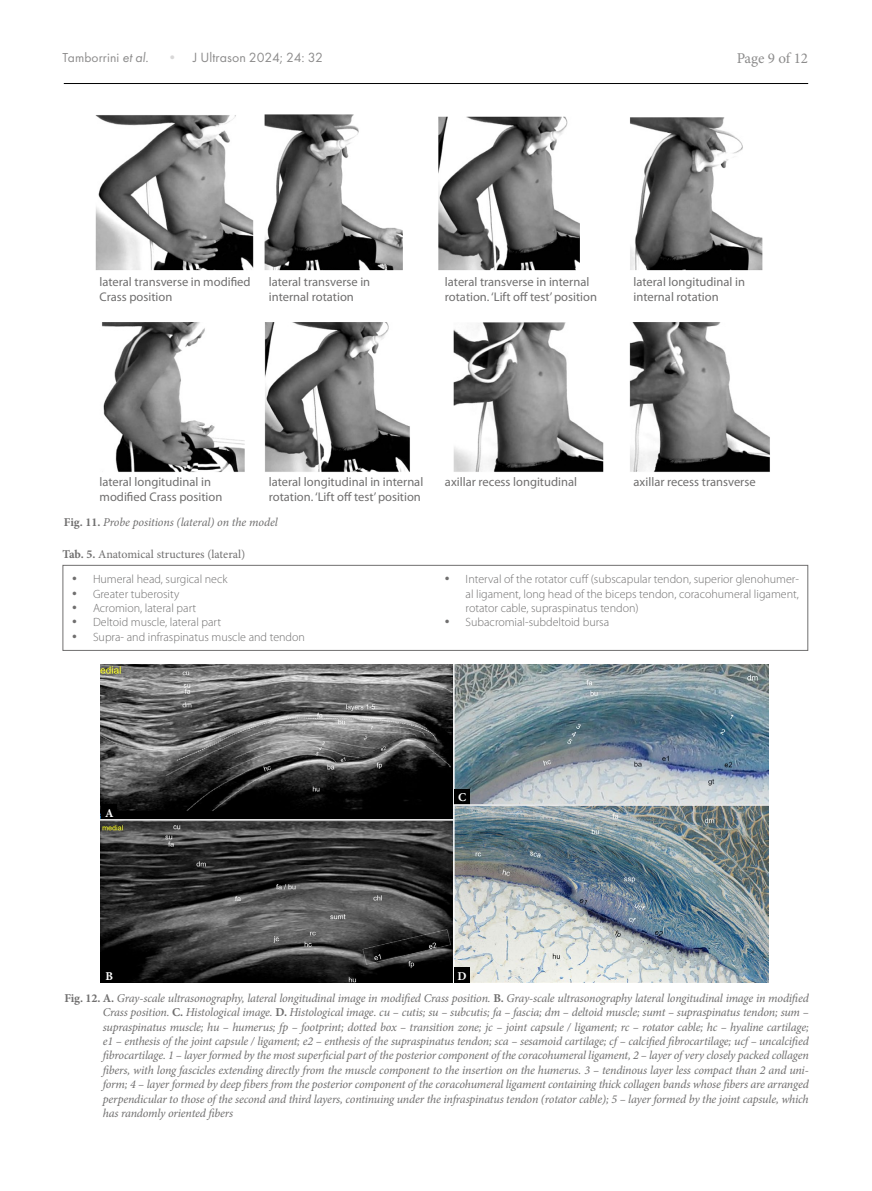
<style>
.page{position:relative;width:872px;height:1191px;background:#fff}
.page>*{position:absolute;margin:0;border:0;box-sizing:border-box;transform-origin:0 0}
.t1{font:15px "Minion Pro";letter-spacing:-.01em;color:#706f6f}
.t2{font:13.8px "Futura PT";color:#706f6f}
.t3{font:12.6px/15px "Myriad Pro";color:#706f6f}
.t4{font:italic 12px/14.4px "Minion Pro";letter-spacing:-.015em;color:#706f6f;text-align:justify}
.t5{font:300 12px/14.4px "Myriad Pro";color:#706f6f;text-align:justify}
.t6{font:12px "Minion Pro";color:#706f6f}
.t7{font:700 12px "Minion Pro";color:#fff}
.s1{font-size:13.5px}
.s2{font-style:italic}
.s3{color:#cfcece}
.s4{font-weight:700;font-style:normal}
.s5{font-weight:700}
</style>
<div class="page">
<hr style="left:64px;top:83px;width:744px;height:1px;background:#000">
<div style="left:63px;top:565px;width:745px;height:86px;border:1px solid #706f6f"></div>
<img style="left:95px;top:114px;width:675px;height:358px">
<img style="left:101px;top:664px;width:667px;height:319px">
<div style="left:101px;top:967px;width:16px;height:16px;background:#000"></div>
<div style="left:101px;top:804px;width:16px;height:16px;background:#000"></div>
<hr style="left:453px;top:662px;width:1px;height:328px;background:#fff">
<div style="left:454px;top:967px;width:16px;height:16px;background:#000"></div>
<div style="left:454px;top:789px;width:16px;height:15px;background:#000"></div>
<hr style="left:99px;top:819px;width:355px;height:1px;background:#fff">
<hr style="left:453px;top:804px;width:354px;height:1px;background:#fff">
<p class="t2" style="left:63px;top:49px;width:262px"><span class="s1">Tamborrini</span> <span class="s2">et al.</span> <span class="s3">•</span> J Ultrason 2024; 24: 32</p>
<p class="t1" style="left:736px;top:48px;width:73px">Page 9 of 12</p>
<p class="t3" style="left:100px;top:274px;width:153px">lateral transverse in modified<br>Crass position</p>
<p class="t3" style="left:269px;top:274px;width:103px">lateral transverse in internal rotation</p>
<p class="t3" style="left:445px;top:274px;width:154px">lateral transverse in internal rotation. ‘Lift off test’ position</p>
<p class="t3" style="left:633px;top:274px;width:113px">lateral longitudinal in internal rotation</p>
<p class="t3" style="left:100px;top:474px;width:124px">lateral longitudinal in modified Crass position</p>
<p class="t3" style="left:269px;top:474px;width:156px">lateral longitudinal in internal rotation. ‘Lift off test’ position</p>
<p class="t4" style="left:64px;top:515px;width:215px"><span class="s4">Fig. 11.</span> Probe positions (lateral) on the model</p>
<p class="t6" style="left:63px;top:546px;width:184px"><span class="s5">Tab. 5.</span> Anatomical structures (lateral)</p>
<p class="t5" style="left:72px;top:572px;width:157px">• Humeral head, surgical neck</p>
<p class="t5" style="left:72px;top:586px;width:109px">• Greater tuberosity</p>
<p class="t5" style="left:72px;top:600px;width:126px">• Acromion, lateral part</p>
<p class="t5" style="left:72px;top:615px;width:151px">• Deltoid muscle, lateral part</p>
<p class="t5" style="left:72px;top:629px;width:235px">• Supra- and infraspinatus muscle and tendon</p>
<p class="t3" style="left:445px;top:474px;width:134px">axillar recess longitudinal</p>
<p class="t3" style="left:633px;top:474px;width:124px">axillar recess transverse</p>
<p class="t5" style="left:465px;top:572px;width:335px;text-indent:-21px">• Interval of the rotator cuff (subscapular tendon, superior glenohumer&shy;al ligament, long head of the biceps tendon, coracohumeral ligament, rotator cable, supraspinatus tendon)</p>
<p class="t5" style="left:444px;top:615px;width:166px">• Subacromial-subdeltoid bursa</p>
<p class="t7" style="left:105px;top:804px;width:10px">A</p>
<p class="t7" style="left:458px;top:789px;width:10px">C</p>
<p class="t7" style="left:105px;top:967px;width:9px">B</p>
<p class="t7" style="left:457px;top:967px;width:11px">D</p>
<p class="t4" style="left:103px;top:990px;width:707px;text-indent:-38px"><span class="s4">Fig. 12. A.</span> Gray-scale ultrasonography, lateral longitudinal image in modified Crass position. <span class="s4">B.</span> Gray-scale ultrasonography lateral longitudinal image in modified Crass position. <span class="s4">C.</span> Histological image. <span class="s4">D.</span> Histological image. cu – cutis; su – subcutis; fa – fascia; dm – deltoid muscle; sumt – supraspinatus tendon; sum – supraspinatus muscle; hu – humerus; fp – footprint; dotted box – transition zone; jc – joint capsule / ligament; rc – rotator cable; hc – hyaline cartilage; e1 – enthesis of the joint capsule / ligament; e2 – enthesis of the supraspinatus tendon; sca – sesamoid cartilage; cf – calcified fibrocartilage; ucf – uncalcified fibrocartilage. 1 – layer formed by the most superficial part of the posterior component of the coracohumeral ligament, 2 – layer of very closely packed collagen fibers, with long fascicles extending directly from the muscle component to the insertion on the humerus. 3 – tendinous layer less compact than 2 and uni&shy;form; 4 – layer formed by deep fibers from the posterior component of the coracohumeral ligament containing thick collagen bands whose fibers are arranged perpendicular to those of the second and third layers, continuing under the infraspinatus tendon (rotator cable); 5 – layer formed by the joint capsule, which has randomly oriented fibers</p>
</div>
